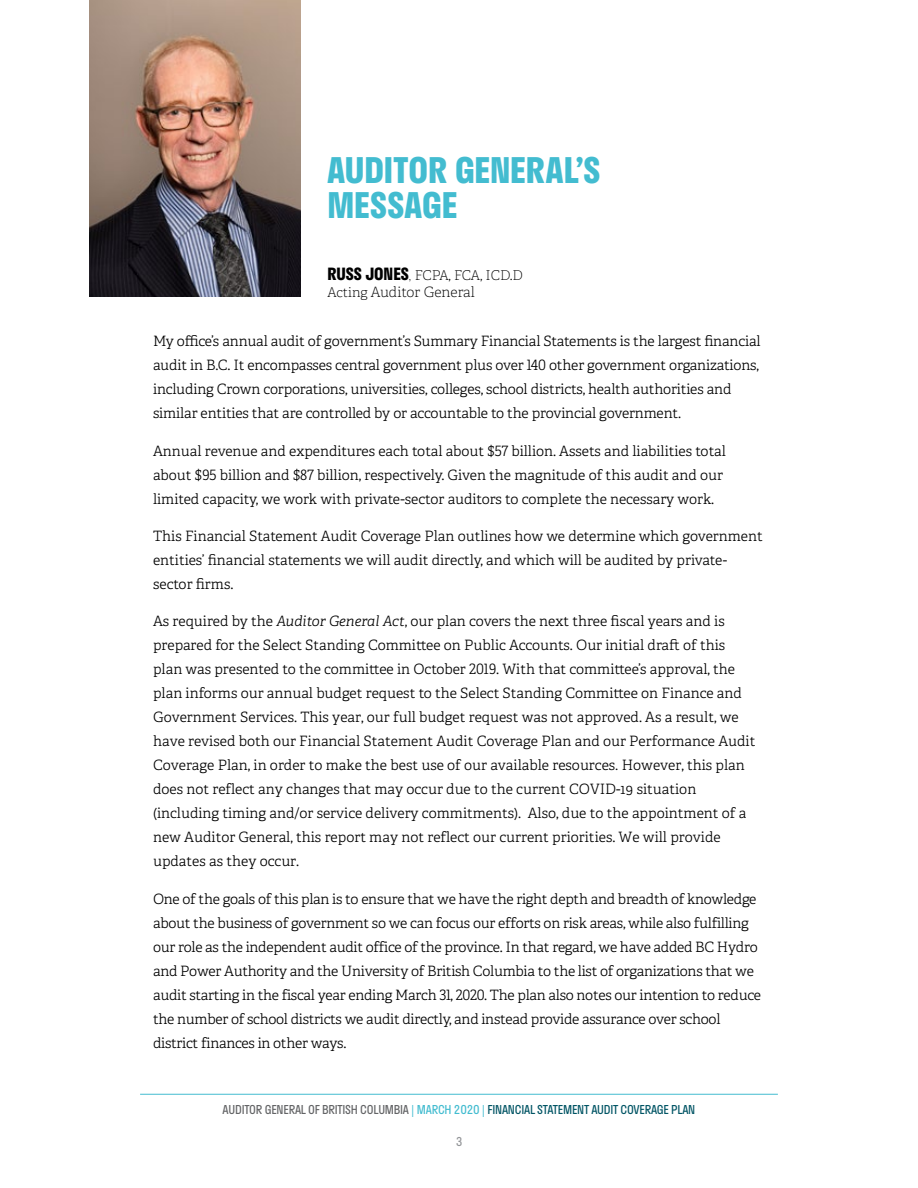
<style>
.page{position:relative;width:918px;height:1188px;background:#fff}
.page>*{position:absolute;margin:0;border:0;box-sizing:border-box;transform-origin:0 0}
.t1{font:700 34.5px/34.5px "Stratos";letter-spacing:-.005em;color:#43bcd0}
.t2{font:14.25px/24px "Adelle PE Lt";letter-spacing:-.01em;color:#000}
.t3{font:14.25px "Adelle PE Th";color:#000}
.t4{font:13.5px "Adelle PE Th";color:#000}
.t5{font:12px "Stratos";letter-spacing:-.02em;color:#005464}
.t6{font:12px "Stratos";color:#939598}
.s1{font-family:"Stratos";font-weight:700;font-size:16.5px}
.s2{font-family:"Stratos";font-weight:100;font-size:16.5px}
.s3{font-size:13.5px}
.s4{font-style:italic}
.s5{font-family:"Minion Pro"}
.s6{color:#636466}
.s7{color:#43bcd0}
</style>
<div class="page">
<hr style="left:140px;top:1094px;width:638px;height:1px;background:#43bcd0">
<img style="left:89px;top:0;width:212px;height:297px">
<h1 class="t1" style="left:327px;top:152px;width:274px">AUDITOR GENERAL’S<br>MESSAGE</h1>
<p class="t4" style="left:327px;top:266px;width:197px"><span class="s1">RUSS JONES</span><span class="s2">,</span> FCPA, FCA, ICD.D</p>
<p class="t3" style="left:327px;top:282px;width:149px"><span class="s3">Acting</span> Auditor General</p>
<p class="t2" style="left:153px;top:329px;width:609px">My office’s annual audit of government’s Summary Financial Statements is the largest financial audit in B.C. It encompasses central government plus over 140 other government organizations, including Crown corporations, universities, colleges, school districts, health authorities and similar entities that are controlled by or accountable to the provincial government.</p>
<p class="t2" style="left:153px;top:438px;width:574px">Annual revenue and expenditures each total about $57 billion. Assets and liabilities total about $95 billion and $87 billion, respectively. Given the magnitude of this audit and our limited capacity, we work with private-sector auditors to complete the necessary work.</p>
<p class="t2" style="left:153px;top:524px;width:611px">This Financial Statement Audit Coverage Plan outlines how we determine which government entities’ financial statements we will audit directly, and which will be audited by private&shy;sector firms.</p>
<p class="t2" style="left:153px;top:609px;width:604px">As required by the <span class="s4">Auditor General Act</span>, our plan covers the next three fiscal years and is prepared for the Select Standing Committee on Public Accounts. Our initial draft of this plan was presented to the committee in October 2019. With that committee’s approval, the plan informs our annual budget request to the Select Standing Committee on Finance and Government Services. This year, our full budget request was not approved. As a result, we have revised both our Financial Statement Audit Coverage Plan and our Performance Audit Coverage Plan, in order to make the best use of our available resources<span class="s5">.</span> However, this plan does not reflect any changes that may occur due to the current COVID-19 situation (including timing and/or service delivery commitments). Also, due to the appointment of a new Auditor General, this report may not reflect our current priorities. We will provide updates as they occur.</p>
<p class="t2" style="left:153px;top:886px;width:610px">One of the goals of this plan is to ensure that we have the right depth and breadth of knowledge about the business of government so we can focus our efforts on risk areas, while also fulfilling our role as the independent audit office of the province. In that regard, we have added BC Hydro and Power Authority and the University of British Columbia to the list of organizations that we audit starting in the fiscal year ending March 31, 2020. The plan also notes our intention to reduce the number of school districts we audit directly, and instead provide assurance over school district finances in other ways.</p>
<p class="t5" style="left:223px;top:1100px;width:474px"><span class="s6">AUDITOR GENERAL OF BRITISH COLUMBIA</span> <span class="s7">| MARCH 2020 |</span> FINANCIAL STATEMENT AUDIT COVERAGE PLAN</p>
<p class="t6" style="left:456px;top:1132px;width:8px">3</p>
</div>
